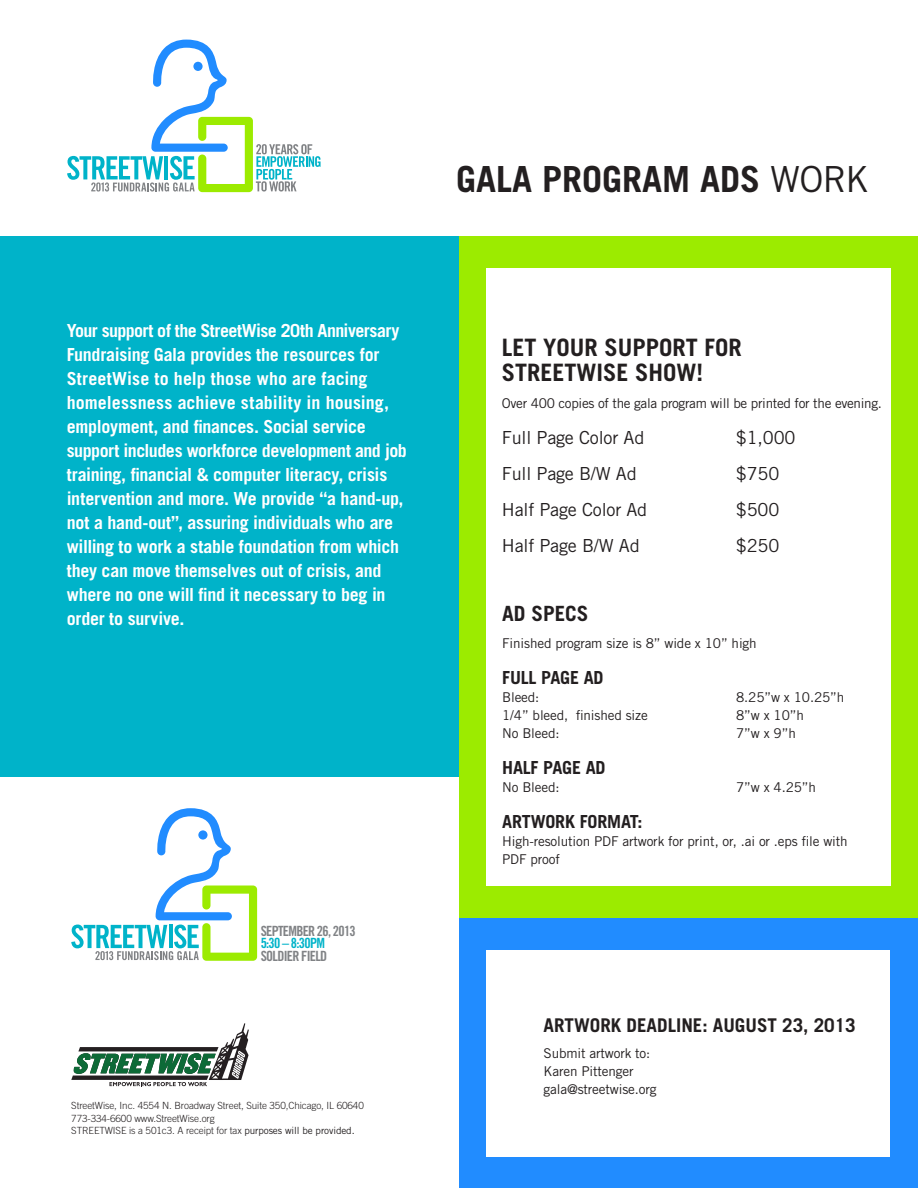
<style>
.page{position:relative;width:918px;height:1188px;background:#fff}
.page>*{position:absolute;margin:0;border:0;box-sizing:border-box;transform-origin:0 0}
.t1{font:700 36px "Trade Gothic";color:#231f20}
.t2{font:700 24px "Trade Gothic";color:#231f20}
.t3{font:700 21px "Trade Gothic";color:#231f20}
.t4{font:700 18.9px "Trade Gothic";color:#231f20}
.t5{font:700 18px/24px "Trade Gothic";letter-spacing:-.015em;color:#fff}
.t6{font:18px "Trade Gothic";letter-spacing:-.01em;color:#231f20}
.t7{font:700 18px "Trade Gothic";letter-spacing:-.01em;color:#231f20}
.t8{font:14.1px "Trade Gothic Bold Cond Twenty";letter-spacing:-.05em;color:#808285}
.t9{font:14.1px "Trade Gothic Bold Cond Twenty";letter-spacing:-.05em;color:#00b3c9}
.t10{font:13.5px "Trade Gothic";letter-spacing:-.01em;color:#231f20}
.t11{font:300 9.9px "Trade Gothic";letter-spacing:-.01em;color:#231f20}
.s1{font-weight:400}
</style>
<div class="page">
<div style="left:0;top:237px;width:459px;height:540px;background:#00b3c9"></div>
<div style="left:459px;top:237px;width:459px;height:681px;background:#9ceb00"></div>
<div style="left:486px;top:268px;width:405px;height:618px;background:#fff"></div>
<div style="left:459px;top:918px;width:459px;height:270px;background:#218cff"></div>
<div style="left:486px;top:950px;width:403px;height:207px;background:#fff"></div>
<svg style="left:67px;top:40px;width:254px;height:152px"></svg>
<div style="left:193px;top:62px;width:10px;height:9px;background:#218cff;border-radius:50%"></div>
<svg style="left:71px;top:1023px;width:178px;height:63px"></svg>
<svg style="left:71px;top:808px;width:186px;height:153px"></svg>
<p class="t1" style="left:456px;top:157px;width:415px">GALA PROGRAM ADS <span class="s1">WORK</span></p>
<p class="t5" style="left:67px;top:319px;width:342px">Your support of the StreetWise 20th Anniversary Fundraising Gala provides the resources for StreetWise to help those who are facing homelessness achieve stability in housing, employment, and finances. Social service support includes workforce development and job training, financial &amp; computer literacy, crisis intervention and more. We provide “a hand-up, not a hand-out”, assuring individuals who are willing to work a stable foundation from which they can move themselves out of crisis, and where no one will find it necessary to beg in order to survive.</p>
<p class="t8" style="left:261px;top:922px;width:97px">SEPTEMBER 26, 2013</p>
<p class="t9" style="left:261px;top:935px;width:66px">5:30 – 8:30PM</p>
<p class="t8" style="left:261px;top:948px;width:68px">SOLDIER FIELD</p>
<p class="t11" style="left:71px;top:1099px;width:294px">StreetWise, Inc. 4554 N. Broadway Street, Suite 350,Chicago, IL 60640</p>
<p class="t11" style="left:71px;top:1112px;width:145px">773-334-6600 www.StreetWise.org</p>
<p class="t11" style="left:71px;top:1125px;width:285px">STREETWISE is a 501c3. A receipt for tax <span class="s1">purposes will be provided.</span></p>
<p class="t2" style="left:502px;top:333px;width:242px">LET YOUR SUPPORT FOR</p>
<p class="t2" style="left:502px;top:358px;width:203px">STREETWISE SHOW!</p>
<p class="t10" style="left:502px;top:395px;width:382px">Over 400 copies of the gala program will be printed for the evening.</p>
<p class="t6" style="left:502px;top:427px;width:144px">Full Page Color Ad</p>
<p class="t6" style="left:736px;top:427px;width:61px">$1,000</p>
<p class="t6" style="left:502px;top:463px;width:136px">Full Page B/W Ad</p>
<p class="t6" style="left:736px;top:463px;width:45px">$750</p>
<p class="t6" style="left:502px;top:499px;width:147px">Half Page Color Ad</p>
<p class="t6" style="left:736px;top:499px;width:45px">$500</p>
<p class="t6" style="left:502px;top:535px;width:139px">Half Page B/W Ad</p>
<p class="t6" style="left:736px;top:535px;width:45px">$250</p>
<p class="t3" style="left:502px;top:601px;width:88px">AD SPECS</p>
<p class="t10" style="left:502px;top:635px;width:256px">Finished program size is 8” wide x 10” high</p>
<p class="t7" style="left:502px;top:666px;width:103px">FULL PAGE AD</p>
<p class="t10" style="left:502px;top:689px;width:39px">Bleed:</p>
<p class="t10" style="left:736px;top:689px;width:110px">8.25”w x 10.25”h</p>
<p class="t10" style="left:502px;top:707px;width:147px">1/4” bleed, finished size</p>
<p class="t10" style="left:736px;top:707px;width:69px">8”w x 10”h</p>
<p class="t10" style="left:502px;top:725px;width:59px">No Bleed:</p>
<p class="t10" style="left:736px;top:725px;width:61px">7”w x 9”h</p>
<p class="t7" style="left:502px;top:756px;width:105px">HALF PAGE AD</p>
<p class="t10" style="left:502px;top:779px;width:59px">No Bleed:</p>
<p class="t10" style="left:736px;top:779px;width:81px">7”w x 4.25”h</p>
<p class="t7" style="left:502px;top:810px;width:142px">ARTWORK FORMAT:</p>
<p class="t10" style="left:502px;top:833px;width:347px">High-resolution PDF artwork for print, or, .ai or .eps file with</p>
<p class="t10" style="left:502px;top:851px;width:59px">PDF proof</p>
<p class="t4" style="left:544px;top:1014px;width:314px">ARTWORK DEADLINE: AUGUST 23, 2013</p>
<p class="t10" style="left:544px;top:1045px;width:108px">Submit artwork to:</p>
<p class="t10" style="left:544px;top:1063px;width:91px">Karen Pittenger</p>
<p class="t10" style="left:544px;top:1081px;width:114px">gala@streetwise.org</p>
</div>
